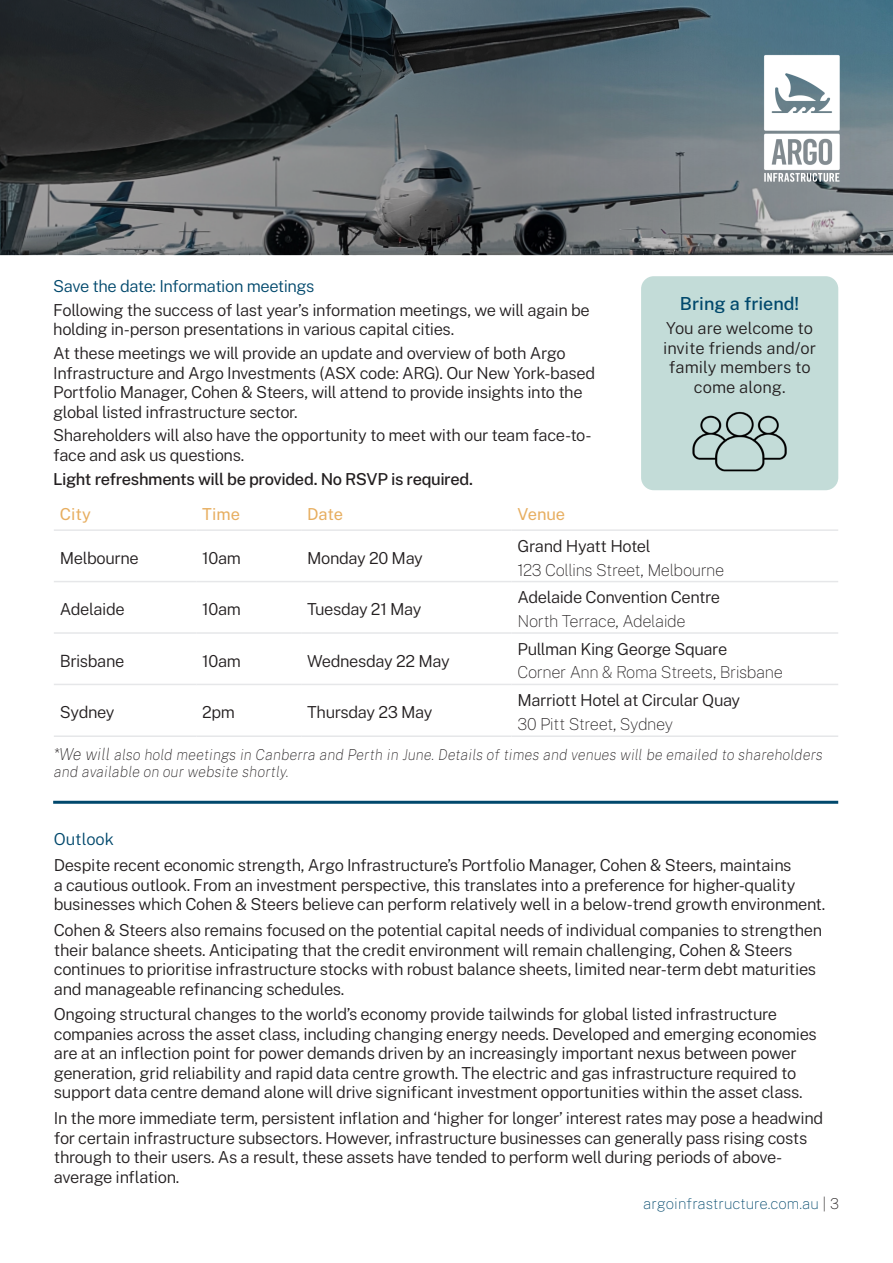
<style>
.page{position:relative;width:893px;height:1263px;background:#fff}
.page>*{position:absolute;margin:0;border:0;box-sizing:border-box;transform-origin:0 0}
.t1{font:500 18px "Public Sans";color:#00486c}
.Body_text{font:300 16.8px "Public Sans";letter-spacing:-.03em;color:#231f20}
.Body_text-2{font:300 16.5px/19.5px "Public Sans";letter-spacing:-.02em;color:#231f20}
.Body_text-3{font:100 16.5px "Public Sans";letter-spacing:-.025em;color:#231f20}
.Body_text-4{font:300 16.5px/19.5px "Public Sans";color:#231f20;text-align:center}
.Body_text-5{font:500 16.5px "Public Sans";letter-spacing:-.025em;color:#231f20}
.Body_text-6{font:300 16.5px "Public Sans";letter-spacing:-.03em;color:#00486c}
.t2{font:16.5px "Public Sans";color:#e7ae60}
.ARGO_-_Sub-heading_-_main{font:300 16.5px "Public Sans";color:#00486c}
.t3{font:italic 100 15px/16.5px "Public Sans";color:#231f20}
.t4{font:100 15px "Public Sans";color:#00486c}
.s1{font-size:16.5px}
.s2{color:#231f20}
</style>
<div class="page">
<svg style="left:0;top:0;width:893px;height:255px;background:#4f585c"></svg>
<img style="left:727px;top:18px;width:150px;height:201px">
<hr style="left:53px;top:801px;width:785px;height:3px;background:#00486c">
<hr style="left:54px;top:529px;width:142px;height:2px;background:#e6e7e9">
<hr style="left:196px;top:529px;width:105px;height:2px;background:#e6e7e9">
<hr style="left:301px;top:529px;width:210px;height:2px;background:#e6e7e9">
<hr style="left:511px;top:529px;width:327px;height:2px;background:#e6e7e9">
<hr style="left:54px;top:581px;width:142px;height:1px;background:#e6e7e9">
<hr style="left:196px;top:581px;width:105px;height:1px;background:#e6e7e9">
<hr style="left:301px;top:581px;width:210px;height:1px;background:#e6e7e9">
<hr style="left:511px;top:581px;width:327px;height:1px;background:#e6e7e9">
<hr style="left:54px;top:632px;width:142px;height:2px;background:#e6e7e9">
<hr style="left:196px;top:632px;width:105px;height:2px;background:#e6e7e9">
<hr style="left:301px;top:632px;width:210px;height:2px;background:#e6e7e9">
<hr style="left:511px;top:632px;width:327px;height:2px;background:#e6e7e9">
<hr style="left:54px;top:684px;width:142px;height:1px;background:#e6e7e9">
<hr style="left:196px;top:684px;width:105px;height:1px;background:#e6e7e9">
<hr style="left:301px;top:684px;width:210px;height:1px;background:#e6e7e9">
<hr style="left:511px;top:684px;width:327px;height:1px;background:#e6e7e9">
<hr style="left:54px;top:735px;width:142px;height:2px;background:#e6e7e9">
<hr style="left:196px;top:735px;width:105px;height:2px;background:#e6e7e9">
<hr style="left:301px;top:735px;width:210px;height:2px;background:#e6e7e9">
<hr style="left:511px;top:735px;width:327px;height:2px;background:#e6e7e9">
<div style="left:641px;top:276px;width:197px;height:214px;background:#c3dcd8;border-radius:13px"></div>
<img style="left:692px;top:411px;width:95px;height:61px">
<p class="Body_text-6" style="left:53px;top:274px;width:263px">Save the date: Information meetings</p>
<p class="Body_text-2" style="left:53px;top:299px;width:538px">Following the success of last year’s information meetings, we will again be holding in-person presentations in various capital cities.</p>
<p class="Body_text-2" style="left:53px;top:342px;width:543px">At these meetings we will provide an update and overview of both Argo Infrastructure and Argo Investments (ASX code: ARG). Our New York-based Portfolio Manager, Cohen &amp; Steers, will attend to provide insights into the global listed infrastructure sector.</p>
<p class="Body_text-2" style="left:53px;top:425px;width:540px">Shareholders will also have the opportunity to meet with our team face-to&shy;face and ask us questions.</p>
<p class="Body_text-5" style="left:53px;top:467px;width:421px">Light refreshments will be provided. No RSVP is required.</p>
<p class="t2" style="left:60px;top:502px;width:33px">City</p>
<p class="t2" style="left:202px;top:502px;width:39px">Time</p>
<p class="t2" style="left:307px;top:502px;width:37px">Date</p>
<p class="t2" style="left:517px;top:502px;width:49px">Venue</p>
<p class="Body_text-2" style="left:60px;top:547px;width:80px">Melbourne</p>
<p class="Body_text-2" style="left:202px;top:547px;width:40px">10am</p>
<p class="Body_text-2" style="left:307px;top:547px;width:117px">Monday 20 May</p>
<p class="t1" style="left:680px;top:291px;width:121px">Bring a friend!</p>
<p class="Body_text-4" style="left:663px;top:317px;width:155px">You are welcome to invite friends and/or family members to come along.</p>
<p class="Body_text-2" style="left:517px;top:535px;width:135px">Grand Hyatt Hotel</p>
<p class="Body_text-3" style="left:517px;top:558px;width:208px">123 Collins Street, Melbourne</p>
<p class="Body_text-2" style="left:60px;top:598px;width:66px">Adelaide</p>
<p class="Body_text-2" style="left:202px;top:598px;width:40px">10am</p>
<p class="Body_text-2" style="left:307px;top:598px;width:116px">Tuesday 21 May</p>
<p class="Body_text" style="left:60px;top:648px;width:66px">Brisbane</p>
<p class="Body_text-2" style="left:202px;top:650px;width:40px">10am</p>
<p class="Body_text-2" style="left:307px;top:650px;width:144px">Wednesday 22 May</p>
<p class="Body_text-2" style="left:517px;top:586px;width:204px">Adelaide Convention Centre</p>
<p class="Body_text-3" style="left:517px;top:609px;width:170px">North Terrace, Adelaide</p>
<p class="Body_text-2" style="left:517px;top:638px;width:211px">Pullman King George Square</p>
<p class="Body_text-3" style="left:517px;top:660px;width:267px">Corner Ann &amp; Roma Streets, Brisbane</p>
<p class="Body_text-2" style="left:517px;top:689px;width:224px">Marriott Hotel at Circular Quay</p>
<p class="Body_text-3" style="left:517px;top:712px;width:157px">30 Pitt Street, Sydney</p>
<p class="t3" style="left:54px;top:746px;width:771px"><span class="s1">*We will</span> also hold meetings in Canberra and Perth in June. Details of times and venues will be emailed to shareholders and available on our website shortly.</p>
<p class="Body_text-2" style="left:60px;top:701px;width:56px">Sydney</p>
<p class="Body_text-2" style="left:202px;top:701px;width:34px">2pm</p>
<p class="Body_text-2" style="left:307px;top:701px;width:127px">Thursday 23 May</p>
<p class="ARGO_-_Sub-heading_-_main" style="left:54px;top:827px;width:62px">Outlook</p>
<p class="Body_text-2" style="left:54px;top:854px;width:773px">Despite recent economic strength, Argo Infrastructure’s Portfolio Manager, Cohen &amp; Steers, maintains<br>a cautious outlook. From an investment perspective, this translates into a preference for higher-quality businesses which Cohen &amp; Steers believe can perform relatively well in a below-trend growth environment.</p>
<p class="Body_text-2" style="left:54px;top:919px;width:770px">Cohen &amp; Steers also remains focused on the potential capital needs of individual companies to strengthen their balance sheets. Anticipating that the credit environment will remain challenging, Cohen &amp; Steers continues to prioritise infrastructure stocks with robust balance sheets, limited near-term debt maturities and manageable refinancing schedules.</p>
<p class="Body_text-2" style="left:54px;top:1004px;width:765px">Ongoing structural changes to the world’s economy provide tailwinds for global listed infrastructure companies across the asset class, including changing energy needs. Developed and emerging economies are at an inflection point for power demands driven by an increasingly important nexus between power generation, grid reliability and rapid data centre growth. The electric and gas infrastructure required to support data centre demand alone will drive significant investment opportunities within the asset class.</p>
<p class="Body_text-2" style="left:54px;top:1107px;width:771px">In the more immediate term, persistent inflation and ‘higher for longer’ interest rates may pose a headwind for certain infrastructure subsectors. However, infrastructure businesses can generally pass rising costs through to their users. As a result, these assets have tended to perform well during periods of above&shy;average inflation.</p>
<p class="t4" style="left:643px;top:1192px;width:197px">argoinfrastructure.com.au <span class="s2">| 3</span></p>
</div>
